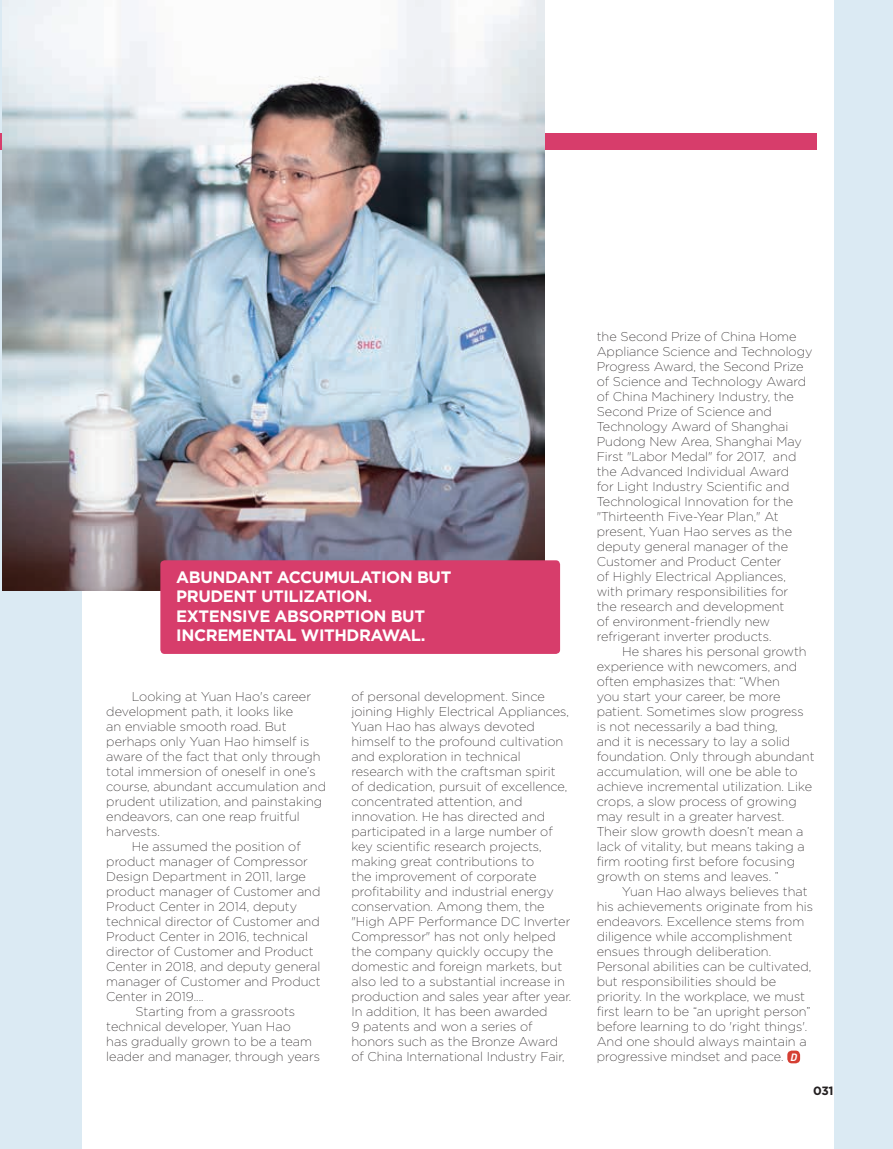
<style>
.page{position:relative;width:893px;height:1149px;background:#fff}
.page>*{position:absolute;margin:0;border:0;box-sizing:border-box;transform-origin:0 0}
.t1{font:700 16.5px/19.5px "Gotham";letter-spacing:-.025em;color:#fff}
.t2{font:200 12.75px/15px "Gotham";color:#231f20}
.t3{font:700 12px "Gotham";color:#231f20}
.s1{font-family:"DIN";font-weight:700;font-style:italic;font-size:10.5px;color:#fff}
</style>
<div class="page">
<div style="left:0;top:0;width:893px;height:1148px;background:#dbeaf3"></div>
<div style="left:82px;top:0;width:752px;height:1148px;background:#fff"></div>
<div style="left:787px;top:1050px;width:13px;height:12px;background:#d53f33;border-radius:4px"></div>
<div style="left:0;top:133px;width:817px;height:16px;background:#d73d6b"></div>
<img style="left:2px;top:0;width:542px;height:590px">
<div style="left:160px;top:560px;width:400px;height:93px;background:#d73d6b;border-radius:4px"></div>
<p class="t1" style="left:176px;top:567px;width:277px">ABUNDANT ACCUMULATION BUT<br>PRUDENT UTILIZATION.<br>EXTENSIVE ABSORPTION BUT<br>INCREMENTAL WITHDRAWAL.</p>
<p class="t2" style="left:132px;top:688px;width:181px">Looking at Yuan Hao's career</p>
<p class="t2" style="left:106px;top:703px;width:188px">development path, it looks like</p>
<p class="t2" style="left:106px;top:718px;width:182px">an enviable smooth road. But</p>
<p class="t2" style="left:106px;top:733px;width:205px">perhaps only Yuan Hao himself is</p>
<p class="t2" style="left:106px;top:748px;width:216px">aware of the fact that only through</p>
<p class="t2" style="left:106px;top:763px;width:211px">total immersion of oneself in one’s</p>
<p class="t2" style="left:106px;top:778px;width:221px">course, abundant accumulation and</p>
<p class="t2" style="left:106px;top:793px;width:217px">prudent utilization, and painstaking</p>
<p class="t2" style="left:106px;top:808px;width:195px">endeavors, can one reap fruitful</p>
<p class="t2" style="left:106px;top:823px;width:55px">harvests.</p>
<p class="t2" style="left:132px;top:838px;width:170px">He assumed the position of</p>
<p class="t2" style="left:106px;top:853px;width:203px">product manager of Compressor</p>
<p class="t2" style="left:106px;top:868px;width:201px">Design Department in 2011, large</p>
<p class="t2" style="left:106px;top:883px;width:216px">product manager of Customer and</p>
<p class="t2" style="left:106px;top:898px;width:192px">Product Center in 2014, deputy</p>
<p class="t2" style="left:106px;top:913px;width:215px">technical director of Customer and</p>
<p class="t2" style="left:106px;top:928px;width:203px">Product Center in 2016, technical</p>
<p class="t2" style="left:106px;top:943px;width:209px">director of Customer and Product</p>
<p class="t2" style="left:106px;top:958px;width:216px">Center in 2018, and deputy general</p>
<p class="t2" style="left:106px;top:973px;width:216px">manager of Customer and Product</p>
<p class="t2" style="left:106px;top:988px;width:99px">Center in 2019....</p>
<p class="t2" style="left:135px;top:1003px;width:161px">Starting from a grassroots</p>
<p class="t2" style="left:106px;top:1018px;width:186px">technical developer, Yuan Hao</p>
<p class="t2" style="left:106px;top:1033px;width:207px">has gradually grown to be a team</p>
<p class="t2" style="left:106px;top:1048px;width:215px">leader and manager, through years</p>
<p class="t2" style="left:351px;top:688px;width:221px">of personal development. Since joining Highly Electrical Appliances, Yuan Hao has always devoted himself to the profound cultivation and exploration in technical research with the craftsman spirit<br>of dedication, pursuit of excellence, concentrated attention, and innovation. He has directed and participated in a large number of key scientific research projects, making great contributions to<br>the improvement of corporate profitability and industrial energy conservation. Among them, the "High APF Performance DC Inverter Compressor" has not only helped the company quickly occupy the domestic and foreign markets, but also led to a substantial increase in production and sales year after year.<br>In addition, It has been awarded<br>9 patents and won a series of honors such as the Bronze Award of China International Industry Fair,</p>
<p class="t2" style="left:597px;top:328px;width:217px">the Second Prize of China Home<br>Appliance Science and Technology<br>Progress Award, the Second Prize of Science and Technology Award of China Machinery Industry, the<br>Second Prize of Science and<br>Technology Award of Shanghai<br>Pudong New Area, Shanghai May<br>First "Labor Medal" for 2017, and the Advanced Individual Award<br>for Light Industry Scientific and<br>Technological Innovation for the "Thirteenth Five-Year Plan," At present, Yuan Hao serves as the deputy general manager of the<br>Customer and Product Center<br>of Highly Electrical Appliances, with primary responsibilities for<br>the research and development<br>of environment-friendly new refrigerant inverter products.</p>
<p class="t2" style="left:597px;top:643px;width:219px;text-indent:26px">He shares his personal growth experience with newcomers, and often emphasizes that: “When<br>you start your career, be more patient. Sometimes slow progress is not necessarily a bad thing,<br>and it is necessary to lay a solid foundation. Only through abundant accumulation, will one be able to achieve incremental utilization. Like crops, a slow process of growing may result in a greater harvest.<br>Their slow growth doesn’t mean a lack of vitality, but means taking a firm rooting first before focusing growth on stems and leaves. ”</p>
<p class="t2" style="left:597px;top:883px;width:218px;text-indent:26px">Yuan Hao always believes that his achievements originate from his endeavors. Excellence stems from diligence while accomplishment ensues through deliberation.<br>Personal abilities can be cultivated, but responsibilities should be priority. In the workplace, we must first learn to be “an upright person” before learning to do 'right things'.<br>And one should always maintain a progressive mindset and pace. <span class="s1">D</span></p>
<p class="t3" style="left:813px;top:1082px;width:22px">031</p>
</div>
